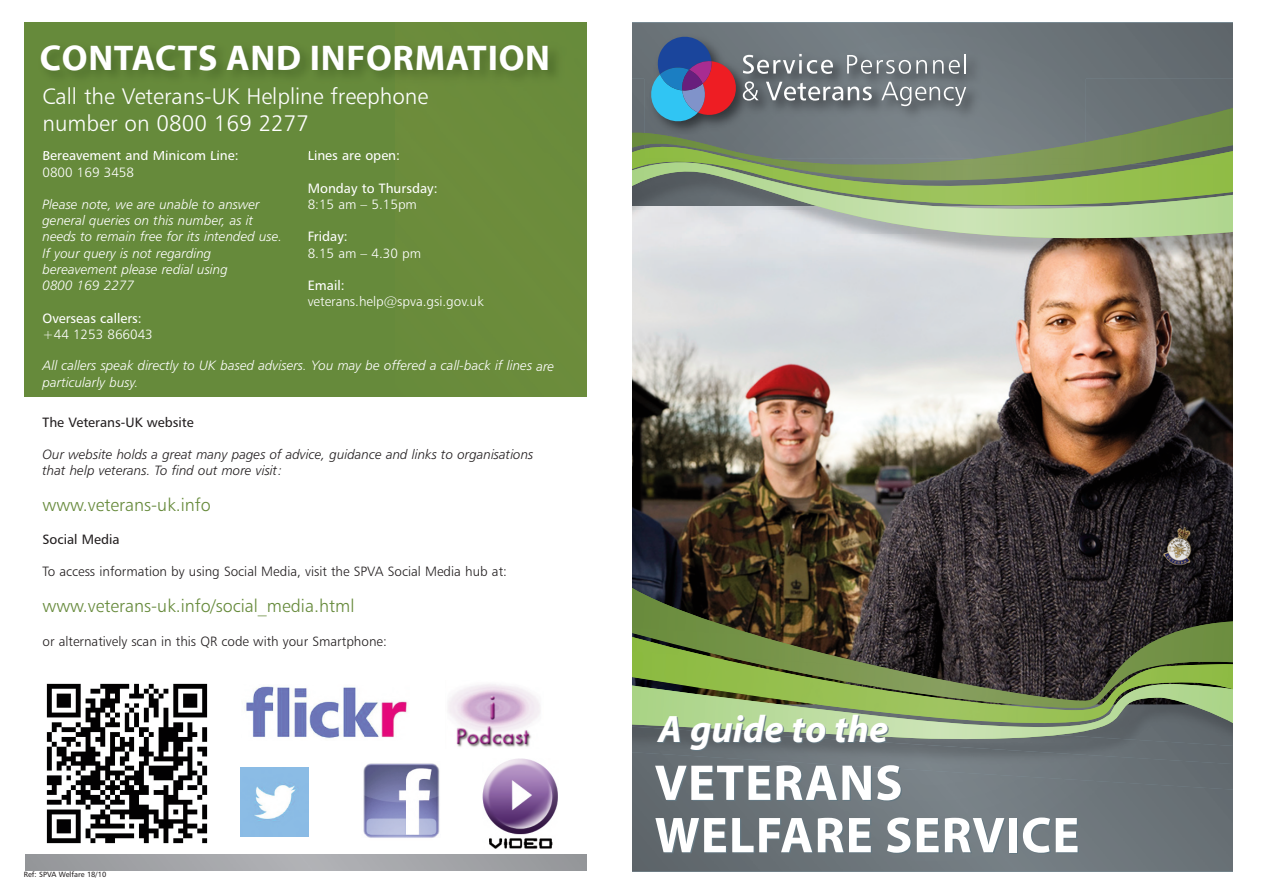
<style>
.page{position:relative;width:1263px;height:893px;background:#fff}
.page>*{position:absolute;margin:0;border:0;box-sizing:border-box;transform-origin:0 0}
.t1{font:700 50.7px/52.3px "Myriad Pro";letter-spacing:.02em;color:#fff}
.t2{font:italic 700 38.4px "Myriad Pro";color:#fff}
.t3{font:700 36px "Myriad Pro";letter-spacing:.02em;color:#fff}
.t4{font:22.5px/27px "Humanist 777 BT Light B";color:#fff}
.t5{font:18px "Humanist 777 BT Light B";color:#668a3b}
.t6{font:13.5px/16.2px "Humanist 777 BT Light Italic B";color:#fff}
.t7{font:13.5px "Humanist 777 BT Light B";color:#231f20}
.t8{font:13.5px/16.2px "Humanist 777 BT Light Italic B";color:#231f20}
.t9{font:13.5px "Humanist 777 BT Roman B";color:#fff}
.t10{font:13.5px "Humanist 777 BT Light B";color:#fff}
.t11{font:13.5px "Humanist 777 BT Roman B";color:#231f20}
.t12{font:7.5px "Humanist 777 BT Roman B";color:#231f20}
</style>
<div class="page">
<img style="left:632px;top:790px;width:601px;height:81px">
<img style="left:632px;top:23px;width:601px;height:53px">
<img style="left:632px;top:268px;width:601px;height:308px">
<div style="left:24px;top:23px;width:563px;height:374px;background:#668a3b"></div>
<svg style="left:632px;top:76px;width:601px;height:51px;background:#677270"></svg>
<svg style="left:632px;top:127px;width:601px;height:26px;background:#728c50"></svg>
<img style="left:43px;top:49px;width:513px;height:104px">
<img style="left:44px;top:150px;width:103px;height:3px">
<svg style="left:309px;top:151px;width:9px;height:2px"></svg>
<img style="left:632px;top:258px;width:601px;height:10px">
<svg style="left:632px;top:153px;width:601px;height:105px;background:#a6b88f"></svg>
<svg style="left:632px;top:576px;width:601px;height:57px;background:#353027"></svg>
<img style="left:632px;top:627px;width:250px;height:6px">
<svg style="left:632px;top:633px;width:601px;height:47px;background:#515d34"></svg>
<img style="left:632px;top:764px;width:601px;height:26px">
<img style="left:632px;top:751px;width:601px;height:13px">
<img style="left:632px;top:651px;width:520px;height:29px">
<svg style="left:632px;top:680px;width:601px;height:71px;background:#82976d"></svg>
<img style="left:363px;top:763px;width:77px;height:75px">
<img style="left:244px;top:686px;width:163px;height:52px">
<img style="left:240px;top:767px;width:68px;height:69px">
<img style="left:482px;top:758px;width:76px;height:91px">
<img style="left:448px;top:684px;width:92px;height:63px">
<img style="left:46px;top:683px;width:162px;height:161px">
<img style="left:645px;top:30px;width:441px;height:105px">
<svg style="left:645px;top:133px;width:17px;height:2px"></svg>
<img style="left:773px;top:135px;width:313px;height:24px">
<img style="left:974px;top:142px;width:112px;height:17px">
<img style="left:645px;top:135px;width:128px;height:24px">
<img style="left:645px;top:146px;width:89px;height:13px">
<svg style="left:651px;top:37px;width:315px;height:84px;background:#747886"></svg>
<h3 class="t3" style="left:40px;top:43px;width:512px">CONTACTS AND INFORMATION</h3>
<h3 class="t4" style="left:43px;top:84px;width:387px">Call the Veterans-UK Helpline freephone number on 0800 169 2277</h3>
<p class="t9" style="left:43px;top:150px;width:198px">Bereavement and Minicom Line:</p>
<p class="t10" style="left:43px;top:167px;width:93px">0800 169 3458</p>
<p class="t6" style="left:43px;top:197px;width:241px">Please note, we are unable to answer general queries on this number, as it needs to remain free for its intended use.<br>If your query is not regarding bereavement please redial using<br>0800 169 2277</p>
<p class="t9" style="left:43px;top:312px;width:101px">Overseas callers:</p>
<p class="t10" style="left:43px;top:329px;width:112px">+44 1253 866043</p>
<p class="t9" style="left:308px;top:150px;width:94px">Lines are open:</p>
<p class="t9" style="left:308px;top:183px;width:131px">Monday to Thursday:</p>
<p class="t10" style="left:308px;top:199px;width:111px">8:15 am – 5.15pm</p>
<p class="t9" style="left:308px;top:231px;width:41px">Friday:</p>
<p class="t10" style="left:308px;top:248px;width:115px">8.15 am – 4.30 pm</p>
<p class="t9" style="left:308px;top:280px;width:38px">Email:</p>
<p class="t10" style="left:308px;top:296px;width:177px">veterans.help@spva.gsi.gov.uk</p>
<p class="t6" style="left:43px;top:359px;width:513px">All callers speak directly to UK based advisers. You may be offered a call-back if lines are particularly busy.</p>
<p class="t11" style="left:43px;top:416px;width:153px">The Veterans-UK website</p>
<p class="t8" style="left:43px;top:447px;width:492px">Our website holds a great many pages of advice, guidance and links to organisations that help veterans. To find out more visit:</p>
<h3 class="t5" style="left:43px;top:497px;width:170px">www.veterans-uk.info</h3>
<p class="t11" style="left:43px;top:534px;width:79px">Social Media</p>
<p class="t7" style="left:43px;top:566px;width:466px">To access information by using Social Media, visit the SPVA Social Media hub at:</p>
<h3 class="t5" style="left:43px;top:598px;width:313px">www.veterans-uk.info/social_media.html</h3>
<p class="t7" style="left:43px;top:636px;width:346px">or alternatively scan in this QR code with your Smartphone:</p>
<p class="t12" style="left:24px;top:871px;width:84px">Ref: SPVA Welfare 18/10</p>
<h2 class="t2" style="left:658px;top:715px;width:232px">A guide to the</h2>
<h1 class="t1" style="left:655px;top:761px;width:426px">VETERANS<br>WELFARE SERVICE</h1>
</div>
